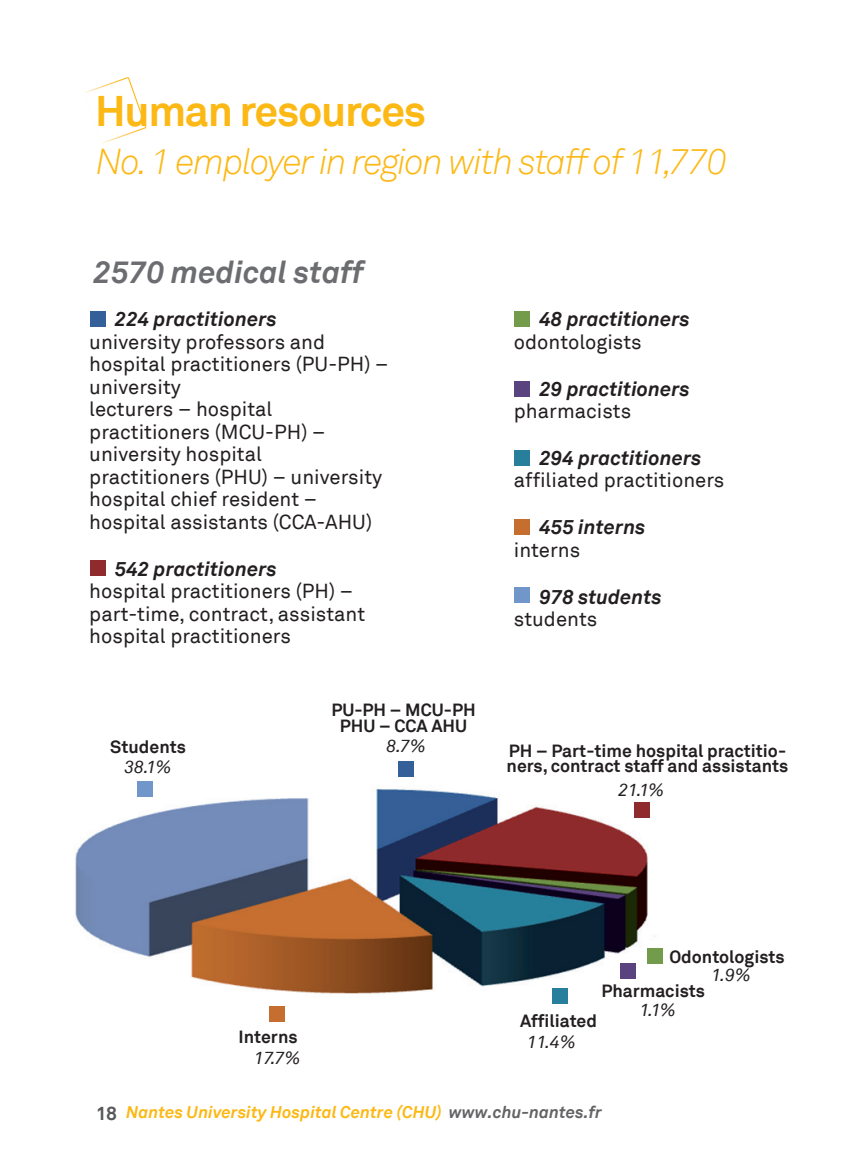
<style>
.page{position:relative;width:868px;height:1155px;background:#fff}
.page>*{position:absolute;margin:0;border:0;box-sizing:border-box;transform-origin:0 0}
.t1{font:700 42.75px "Akkurat";letter-spacing:-.03em;color:#fcb814}
.t2{font:italic 300 36px "Akkurat";letter-spacing:-.04em;color:#fcb814}
.t3{font:italic 700 31.28px "Akkurat";color:#6c6d70}
.t4{font:20.25px/22.5px "Akkurat";color:#231f20}
.t5{font:italic 700 20.25px "Akkurat";color:#231f20}
.t6{font:700 17.55px/15.5px "Akkurat";color:#231f20}
.t7{font:italic 17.55px "Akkurat";letter-spacing:-.01em;color:#231f20}
.t8{font:italic 700 16.88px "Akkurat";color:#fcb814}
.s1{font-style:normal;font-size:19.12px;color:#57585a}
.s2{color:#636366}
</style>
<div class="page">
<img style="left:75px;top:785px;width:580px;height:209px">
<svg style="left:85px;top:77px;width:61px;height:66px"></svg>
<div style="left:137px;top:781px;width:15px;height:15px;background:#7096ca"></div>
<div style="left:270px;top:1006px;width:15px;height:15px;background:#c56e30"></div>
<div style="left:552px;top:988px;width:16px;height:15px;background:#277f9c"></div>
<div style="left:514px;top:451px;width:15px;height:15px;background:#277f9c"></div>
<div style="left:634px;top:802px;width:16px;height:15px;background:#8f2b2c"></div>
<div style="left:398px;top:761px;width:15px;height:15px;background:#345f98"></div>
<div style="left:91px;top:312px;width:15px;height:15px;background:#345f98"></div>
<div style="left:91px;top:560px;width:15px;height:15px;background:#8f2b2c"></div>
<div style="left:514px;top:311px;width:15px;height:15px;background:#729c4c"></div>
<div style="left:620px;top:963px;width:15px;height:15px;background:#594480"></div>
<div style="left:647px;top:948px;width:15px;height:16px;background:#729c4c"></div>
<div style="left:514px;top:382px;width:15px;height:15px;background:#594480"></div>
<div style="left:514px;top:519px;width:15px;height:15px;background:#c56e30"></div>
<div style="left:514px;top:587px;width:15px;height:15px;background:#7096ca"></div>
<h1 class="t1" style="left:95px;top:84px;width:332px">Human resources</h1>
<h2 class="t2" style="left:96px;top:140px;width:633px">No. 1 employer in region with staff of 11,770</h2>
<h3 class="t3" style="left:93px;top:252px;width:272px">2570 medical staff</h3>
<p class="t5" style="left:115px;top:306px;width:163px">224 practitioners</p>
<p class="t4" style="left:89px;top:331px;width:301px">university professors and hospital practitioners (PU-PH) – university<br>lecturers – hospital practitioners (MCU-PH) – university hospital<br>practitioners (PHU) – university hospital chief resident – hospital assistants (CCA-AHU)</p>
<p class="t5" style="left:115px;top:555px;width:163px">542 practitioners</p>
<p class="t4" style="left:89px;top:580px;width:277px">hospital practitioners (PH) – part-time, contract, assistant hospital practitioners</p>
<p class="t6" style="left:110px;top:739px;width:77px">Students</p>
<p class="t7" style="left:125px;top:756px;width:49px">38.1%</p>
<p class="t6" style="left:331px;top:702px;width:146px;text-align:center">PU-PH – MCU-PH<br>PHU – CCA AHU</p>
<p class="t7" style="left:386px;top:735px;width:41px">8.7%</p>
<p class="t5" style="left:539px;top:306px;width:152px">48 practitioners</p>
<p class="t4" style="left:514px;top:331px;width:129px">odontologists</p>
<p class="t5" style="left:539px;top:375px;width:152px">29 practitioners</p>
<p class="t4" style="left:514px;top:400px;width:119px">pharmacists</p>
<p class="t5" style="left:539px;top:445px;width:163px">294 practitioners</p>
<p class="t4" style="left:514px;top:469px;width:212px">affiliated practitioners</p>
<p class="t5" style="left:539px;top:514px;width:108px">455 interns</p>
<p class="t4" style="left:514px;top:539px;width:68px">interns</p>
<p class="t5" style="left:539px;top:583px;width:124px">978 students</p>
<p class="t4" style="left:514px;top:608px;width:85px">students</p>
<p class="t6" style="left:506px;top:743px;width:283px">PH – Part-time hospital practitio&shy;ners, contract staff and assistants</p>
<p class="t7" style="left:618px;top:779px;width:47px">21.1%</p>
<p class="t6" style="left:238px;top:1029px;width:61px">Interns</p>
<p class="t7" style="left:254px;top:1047px;width:48px">17.7%</p>
<p class="t6" style="left:669px;top:949px;width:117px">Odontologists</p>
<p class="t7" style="left:711px;top:964px;width:41px">1.9%</p>
<p class="t6" style="left:601px;top:983px;width:105px">Pharmacists</p>
<p class="t6" style="left:520px;top:1013px;width:78px">Affiliated</p>
<p class="t7" style="left:527px;top:1031px;width:50px">11.4%</p>
<p class="t7" style="left:639px;top:1000px;width:38px">1.1%</p>
<p class="t8" style="left:96px;top:1101px;width:507px"><span class="s1">18</span> Nantes University Hospital Centre (CHU) <span class="s2">www.chu-nantes.fr</span></p>
</div>
